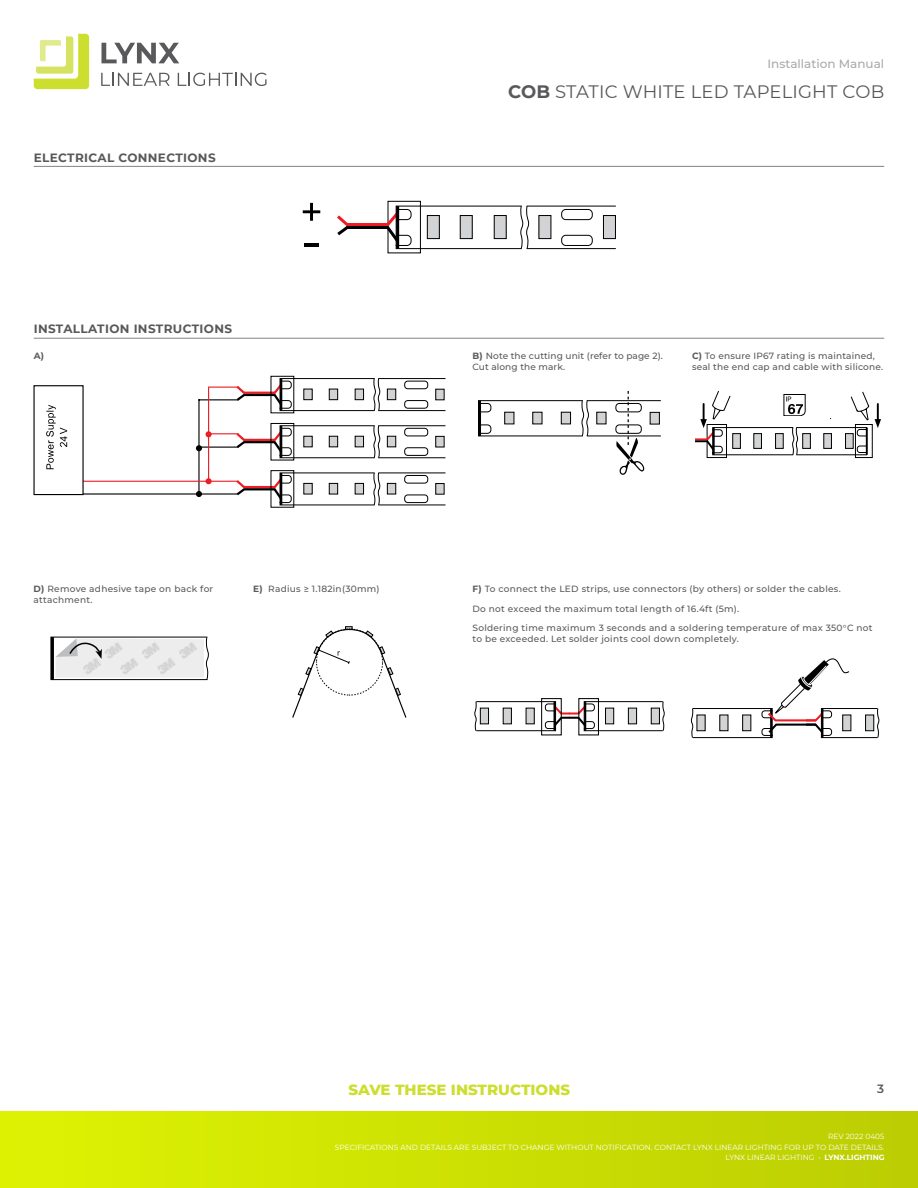
<style>
.page{position:relative;width:918px;height:1188px;background:#fff}
.page>*{position:absolute;margin:0;border:0;box-sizing:border-box;transform-origin:0 0}
.t1{font:18px "Montserrat";letter-spacing:.01em;color:#58595b}
.t2{font:800 15px "Montserrat";color:#ccde2e}
.t3{font:700 12px "Montserrat";letter-spacing:.03em;color:#58595b}
.t4{font:500 12px "Montserrat";color:#a7a9ac}
.t5{font:600 12px "Montserrat";color:#58595b}
.t6{font:500 9px/10.8px "Montserrat";letter-spacing:.03em;color:#58595b}
.t7{font:500 9px/10.8px "Montserrat";letter-spacing:.01em;color:#58595b}
.t8{font:700 9px "Montserrat";color:#58595b}
.t9{font:7.5px/10.5px "Montserrat";color:#fff;text-align:right}
.s1{font-weight:700}
</style>
<div class="page">
<div style="left:0;top:1111px;width:918px;height:77px;background:linear-gradient(to right,#def303,#bcce03)"></div>
<svg style="left:102px;top:43px;width:77px;height:20px"></svg>
<svg style="left:101px;top:73px;width:69px;height:13px"></svg>
<svg style="left:178px;top:73px;width:89px;height:13px"></svg>
<svg style="left:34px;top:34px;width:55px;height:55px"></svg>
<hr style="left:34px;top:166px;width:850px;height:1px;background:#878181">
<hr style="left:34px;top:338px;width:850px;height:1px;background:#878181">
<div style="left:388px;top:201px;width:33px;height:52px;border:1px solid #000"></div>
<svg style="left:303px;top:203px;width:17px;height:18px"></svg>
<hr style="left:304px;top:243px;width:15px;height:3px;background:#000">
<svg style="left:337px;top:205px;width:279px;height:45px"></svg>
<hr style="left:396px;top:206px;width:3px;height:43px;background:#000">
<svg style="left:234px;top:378px;width:212px;height:33px"></svg>
<hr style="left:280px;top:379px;width:2px;height:32px;background:#000">
<svg style="left:234px;top:425px;width:212px;height:33px"></svg>
<hr style="left:280px;top:426px;width:2px;height:32px;background:#000">
<svg style="left:234px;top:472px;width:212px;height:34px"></svg>
<hr style="left:280px;top:473px;width:2px;height:32px;background:#000">
<hr style="left:198px;top:399px;width:40px;height:1px;background:#000">
<hr style="left:198px;top:447px;width:40px;height:1px;background:#000">
<hr style="left:198px;top:399px;width:2px;height:96px;background:#000">
<hr style="left:80px;top:493px;width:119px;height:2px;background:#000">
<hr style="left:208px;top:387px;width:1px;height:95px;background:#ed1d24">
<hr style="left:198px;top:493px;width:40px;height:2px;background:#000">
<hr style="left:80px;top:481px;width:158px;height:1px;background:#ed1d24">
<hr style="left:207px;top:433px;width:31px;height:1px;background:#ed1d24">
<hr style="left:208px;top:387px;width:30px;height:1px;background:#ed1d24">
<svg style="left:196px;top:445px;width:6px;height:6px"></svg>
<svg style="left:196px;top:491px;width:6px;height:6px"></svg>
<svg style="left:206px;top:431px;width:6px;height:6px"></svg>
<svg style="left:206px;top:478px;width:6px;height:6px"></svg>
<div style="left:34px;top:386px;width:49px;height:109px;background:#fff"></div>
<div style="left:33px;top:385px;width:51px;height:110px;border:1px solid #000"></div>
<svg style="left:46px;top:405px;width:21px;height:64px"></svg>
<svg style="left:478px;top:391px;width:183px;height:84px"></svg>
<hr style="left:479px;top:401px;width:2px;height:35px;background:#000">
<svg style="left:695px;top:391px;width:186px;height:67px"></svg>
<hr style="left:51px;top:637px;width:3px;height:43px;background:#000">
<svg style="left:55px;top:637px;width:154px;height:44px;background:#dededf"></svg>
<svg style="left:292px;top:626px;width:115px;height:92px"></svg>
<div style="left:541px;top:698px;width:21px;height:37px;border:1px solid #000"></div>
<svg style="left:475px;top:701px;width:189px;height:30px"></svg>
<hr style="left:584px;top:702px;width:2px;height:29px;background:#000">
<div style="left:578px;top:698px;width:21px;height:37px;border:1px solid #000"></div>
<svg style="left:691px;top:658px;width:188px;height:80px"></svg>
<h3 class="t4" style="left:768px;top:55px;width:118px">Installation Manual</h3>
<h3 class="t3" style="left:34px;top:149px;width:183px">ELECTRICAL CONNECTIONS</h3>
<h1 class="t1" style="left:508px;top:79px;width:377px"><span class="s1">COB</span> STATIC WHITE LED TAPELIGHT COB</h1>
<h3 class="t3" style="left:34px;top:321px;width:200px">INSTALLATION INSTRUCTIONS</h3>
<p class="t8" style="left:34px;top:350px;width:12px">A)</p>
<p class="t6" style="left:692px;top:350px;width:193px"><span class="s1">C)</span> To ensure IP67 rating is maintained, seal the end cap and cable with silicone.</p>
<p class="t7" style="left:472px;top:350px;width:192px"><span class="s1">B)</span> Note the cutting unit (refer to page 2).<br>Cut along the mark.</p>
<p class="t6" style="left:33px;top:583px;width:181px"><span class="s1">D)</span> Remove adhesive tape on back for attachment.</p>
<p class="t6" style="left:253px;top:583px;width:128px"><span class="s1">E)</span> Radius ≥ 1.182in(30mm)</p>
<p class="t6" style="left:472px;top:583px;width:370px"><span class="s1">F)</span> To connect the LED strips, use connectors (by others) or solder the cables.</p>
<p class="t6" style="left:472px;top:603px;width:268px">Do not exceed the maximum total length of 16.4ft (5m).</p>
<p class="t6" style="left:472px;top:623px;width:402px">Soldering time maximum 3 seconds and a soldering temperature of max 350°C not to be exceeded. Let solder joints cool down completely.</p>
<h2 class="t2" style="left:348px;top:1078px;width:223px">SAVE THESE INSTRUCTIONS</h2>
<h3 class="t5" style="left:877px;top:1081px;width:8px">3</h3>
<p class="t9" style="left:335px;top:1131px;width:551px">REV 2022 0405<br>SPECIFICATIONS AND DETAILS ARE SUBJECT TO CHANGE WITHOUT NOTIFICATION. CONTACT LYNX LINEAR LIGHTING FOR UP TO DATE DETAILS.<br>LYNX LINEAR LIGHTING • <span class="s1">LYNX.LIGHTING</span></p>
</div>
